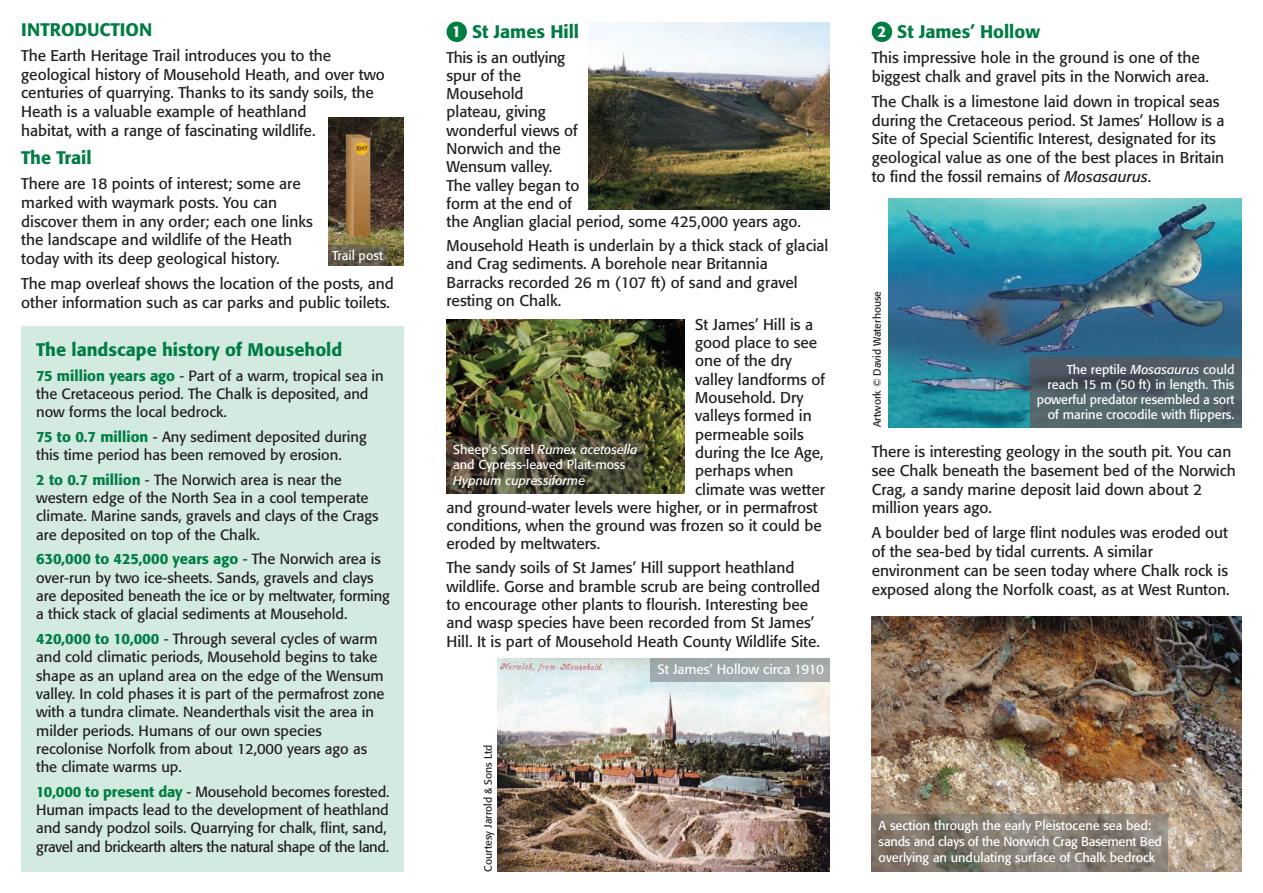
<style>
.page{position:relative;width:1263px;height:893px;background:#fff}
.page>*{position:absolute;margin:0;border:0;box-sizing:border-box;transform-origin:0 0}
.t1{font:500 18px "Formata";color:#007d43}
.t2{font:15.45px/18.8px "Formata";color:#231f20}
.t3{font:500 15.45px "Formata";color:#fff}
.t4{font:14.7px/18.3px "Formata";color:#231f20}
.t5{font:13.5px "Formata";color:#fff}
.t6{font:12.75px/15.8px "Formata";color:#fff}
.t7{font:italic 12.75px "Formata";color:#fff}
.t8{font:10.5px "Formata";color:#231f20}
.s1{font-weight:500;color:#007d43}
.s2{font-style:italic}
</style>
<div class="page">
<div style="left:21px;top:326px;width:383px;height:546px;background:#d2eae0"></div>
<img style="left:497px;top:659px;width:332px;height:213px">
<img style="left:651px;top:659px;width:178px;height:22px">
<img style="left:872px;top:617px;width:370px;height:255px">
<img style="left:872px;top:814px;width:296px;height:58px">
<img style="left:889px;top:199px;width:353px;height:228px">
<img style="left:1030px;top:357px;width:212px;height:70px">
<img style="left:328px;top:118px;width:76px;height:148px">
<img style="left:328px;top:246px;width:59px;height:20px">
<img style="left:446px;top:319px;width:239px;height:174px">
<img style="left:446px;top:438px;width:197px;height:55px">
<img style="left:588px;top:23px;width:241px;height:186px">
<div style="left:446px;top:22px;width:21px;height:20px;background:#007d43;border-radius:50%"></div>
<div style="left:872px;top:22px;width:20px;height:20px;background:#007d43;border-radius:50%"></div>
<p class="t1" style="left:21px;top:21px;width:132px">INTRODUCTION</p>
<p class="t2" style="left:21px;top:47px;width:365px">The Earth Heritage Trail introduces you to the geological history of Mousehold Heath, and over two centuries of quarrying. Thanks to its sandy soils, the Heath is a valuable example of heathland<br>habitat, with a range of fascinating wildlife.</p>
<p class="t1" style="left:21px;top:150px;width:72px">The Trail</p>
<p class="t2" style="left:21px;top:175px;width:293px">There are 18 points of interest; some are marked with waymark posts. You can discover them in any order; each one links the landscape and wildlife of the Heath today with its deep geological history.</p>
<p class="t2" style="left:21px;top:276px;width:374px">The map overleaf shows the location of the posts, and other information such as car parks and public toilets.</p>
<p class="t6" style="left:332px;top:249px;width:52px">Trail post</p>
<p class="t1" style="left:36px;top:342px;width:308px">The landscape history of Mousehold</p>
<p class="t4" style="left:36px;top:367px;width:349px"><span class="s1">75 million years ago</span> - Part of a warm, tropical sea in the Cretaceous period. The Chalk is deposited, and now forms the local bedrock.</p>
<p class="t4" style="left:36px;top:429px;width:332px"><span class="s1">75 to 0.7 million</span> - Any sediment deposited during this time period has been removed by erosion.</p>
<p class="t4" style="left:36px;top:472px;width:344px"><span class="s1">2 to 0.7 million</span> - The Norwich area is near the western edge of the North Sea in a cool temperate climate. Marine sands, gravels and clays of the Crags are deposited on top of the Chalk.</p>
<p class="t4" style="left:36px;top:551px;width:355px"><span class="s1">630,000 to 425,000 years ago</span> - The Norwich area is over-run by two ice-sheets. Sands, gravels and clays are deposited beneath the ice or by meltwater, forming a thick stack of glacial sediments at Mousehold.</p>
<p class="t4" style="left:36px;top:631px;width:350px"><span class="s1">420,000 to 10,000</span> - Through several cycles of warm and cold climatic periods, Mousehold begins to take shape as an upland area on the edge of the Wensum valley. In cold phases it is part of the permafrost zone with a tundra climate. Neanderthals visit the area in milder periods. Humans of our own species recolonise Norfolk from about 12,000 years ago as the climate warms up.</p>
<p class="t4" style="left:36px;top:784px;width:355px"><span class="s1">10,000 to present day</span> - Mousehold becomes forested.<br>Human impacts lead to the development of heathland and sandy podzol soils. Quarrying for chalk, flint, sand, gravel and brickearth alters the natural shape of the land.</p>
<p class="t1" style="left:472px;top:24px;width:109px">St James Hill</p>
<p class="t2" style="left:446px;top:49px;width:356px;line-height:18.3px">This is an outlying<br>spur of the<br>Mousehold<br>plateau, giving<br>wonderful views of<br>Norwich and the<br>Wensum valley.<br>The valley began to<br>form at the end of<br>the Anglian glacial period, some 425,000 years ago.</p>
<p class="t2" style="left:446px;top:238px;width:383px;line-height:18.3px">Mousehold Heath is underlain by a thick stack of glacial and Crag sediments. A borehole near Britannia Barracks recorded 26 m (107 ft) of sand and gravel resting on Chalk.</p>
<p class="t2" style="left:695px;top:316px;width:120px">St James’ Hill is a</p>
<p class="t2" style="left:695px;top:335px;width:124px">good place to see</p>
<p class="t2" style="left:695px;top:353px;width:98px">one of the dry</p>
<p class="t2" style="left:695px;top:371px;width:131px">valley landforms of</p>
<p class="t2" style="left:695px;top:389px;width:110px">Mousehold. Dry</p>
<p class="t2" style="left:695px;top:408px;width:118px">valleys formed in</p>
<p class="t2" style="left:695px;top:426px;width:110px">permeable soils</p>
<p class="t2" style="left:695px;top:444px;width:130px">during the Ice Age,</p>
<p class="t2" style="left:695px;top:463px;width:100px">perhaps when</p>
<p class="t2" style="left:695px;top:481px;width:131px">climate was wetter</p>
<p class="t2" style="left:446px;top:499px;width:373px">and ground-water levels were higher, or in permafrost</p>
<p class="t2" style="left:446px;top:518px;width:377px">conditions, when the ground was frozen so it could be</p>
<p class="t2" style="left:446px;top:536px;width:155px">eroded by meltwaters.</p>
<p class="t2" style="left:446px;top:560px;width:375px;line-height:18.3px">The sandy soils of St James’ Hill support heathland wildlife. Gorse and bramble scrub are being controlled to encourage other plants to flourish. Interesting bee and wasp species have been recorded from St James’ Hill. It is part of Mousehold Heath County Wildlife Site.</p>
<p class="t1" style="left:897px;top:24px;width:144px">St James’ Hollow</p>
<p class="t2" style="left:872px;top:49px;width:339px">This impressive hole in the ground is one of the biggest chalk and gravel pits in the Norwich area.</p>
<p class="t2" style="left:872px;top:93px;width:354px">The Chalk is a limestone laid down in tropical seas during the Cretaceous period. St James’ Hollow is a Site of Special Scientific Interest, designated for its geological value as one of the best places in Britain to find the fossil remains of <span class="s2">Mosasaurus</span>.</p>
<p class="t3" style="left:452px;top:24px;width:11px">1</p>
<p class="t3" style="left:877px;top:24px;width:11px">2</p>
<p class="t8" style="left:872px;top:427px;width:138px;rotate:-90deg">Artwork © David Waterhouse</p>
<p class="t6" style="left:1037px;top:363px;width:199px;line-height:15px;text-align:right">The reptile <span class="s2">Mosasaurus</span> could reach 15 m (50 ft) in length. This powerful predator resembled a sort of marine crocodile with flippers.</p>
<p class="t6" style="left:453px;top:442px;width:186px">Sheep’s Sorrel <span class="s2">Rumex acetosella </span>and Cypress-leaved Plait-moss</p>
<p class="t7" style="left:453px;top:475px;width:134px">Hypnum cupressiforme</p>
<p class="t2" style="left:872px;top:443px;width:366px">There is interesting geology in the south pit. You can see Chalk beneath the basement bed of the Norwich Crag, a sandy marine deposit laid down about 2 million years ago.</p>
<p class="t2" style="left:872px;top:525px;width:359px">A boulder bed of large flint nodules was eroded out of the sea-bed by tidal currents. A similar environment can be seen today where Chalk rock is exposed along the Norfolk coast, as at West Runton.</p>
<p class="t8" style="left:483px;top:872px;width:129px;rotate:-90deg">Courtesy Jarrold &amp; Sons Ltd</p>
<p class="t5" style="left:657px;top:663px;width:168px">St James’ Hollow circa 1910</p>
<p class="t6" style="left:879px;top:819px;width:285px">A section through the early Pleistocene sea bed: sands and clays of the Norwich Crag Basement Bed overlying an undulating surface of Chalk bedrock</p>
</div>
